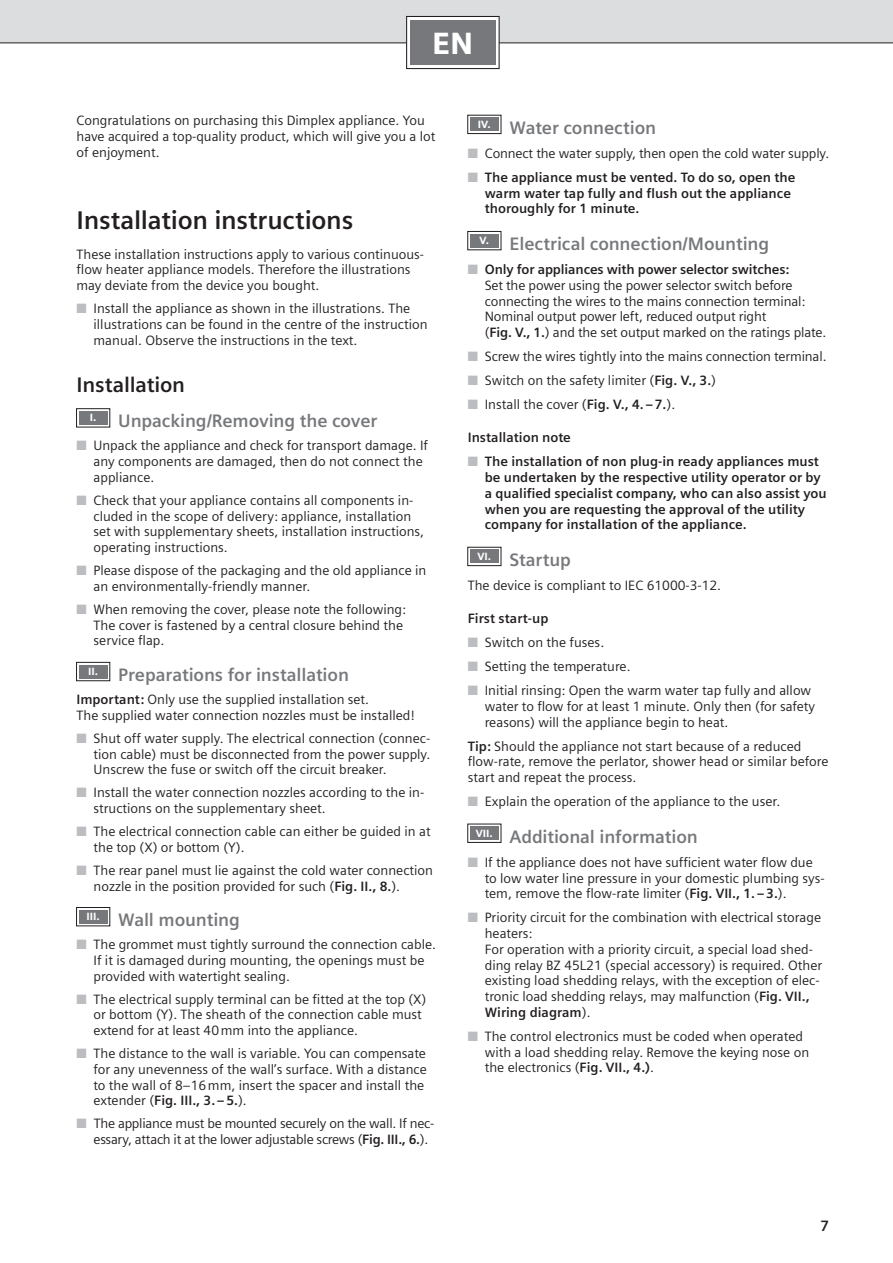
<style>
.page{position:relative;width:893px;height:1263px;background:#fff}
.page>*{position:absolute;margin:0;border:0;box-sizing:border-box;transform-origin:0 0}
.t1{font:900 30.75px "Siemens Sans";color:#fff}
.t2{font:700 25.5px "Siemens Sans";letter-spacing:-.01em;color:#231f20}
.t3{font:700 21px "Siemens Sans";letter-spacing:-.01em;color:#231f20}
.t4{font:700 18px "Siemens Sans";letter-spacing:-.005em;color:#76787b}
.t5{font:700 15px "Siemens Sans";color:#231f20}
.t6{font:13.5px/15.8px "Siemens Sans";color:#231f20}
.t7{font:700 13.5px/15.8px "Siemens Sans";color:#231f20}
.t8{font:13.5px/15.8px "Siemens Sans";letter-spacing:-.02em;color:#231f20}
.s1{color:#bcbdc0}
.s2{font-weight:700}
</style>
<div class="page">
<div style="left:0;top:0;width:893px;height:43px;background:#dcdddf"></div>
<hr style="left:0;top:43px;width:893px;height:1px;background:#231f20">
<div style="left:407px;top:16px;width:92px;height:53px;background:#fff"></div>
<div style="left:406px;top:16px;width:94px;height:53px;border:1px solid #231f20"></div>
<div style="left:410px;top:20px;width:85px;height:45px;background:#76787b"></div>
<div style="left:76px;top:408px;width:34px;height:19px;border:1px solid #231f20"></div>
<div style="left:79px;top:411px;width:29px;height:14px;background:#76787b"></div>
<svg style="left:79px;top:678px;width:29px;height:1px"></svg>
<div style="left:76px;top:662px;width:34px;height:19px;border:1px solid #231f20"></div>
<div style="left:79px;top:665px;width:29px;height:13px;background:#76787b"></div>
<div style="left:76px;top:907px;width:34px;height:19px;border:1px solid #231f20"></div>
<div style="left:79px;top:910px;width:29px;height:14px;background:#76787b"></div>
<div style="left:467px;top:115px;width:34px;height:19px;border:1px solid #231f20"></div>
<div style="left:470px;top:117px;width:29px;height:14px;background:#76787b"></div>
<div style="left:467px;top:231px;width:34px;height:19px;border:1px solid #231f20"></div>
<div style="left:470px;top:234px;width:29px;height:14px;background:#76787b"></div>
<div style="left:467px;top:547px;width:34px;height:19px;border:1px solid #231f20"></div>
<div style="left:470px;top:549px;width:29px;height:14px;background:#76787b"></div>
<div style="left:467px;top:824px;width:34px;height:19px;border:1px solid #231f20"></div>
<div style="left:470px;top:826px;width:29px;height:14px;background:#76787b"></div>
<h1 class="t1" style="left:432px;top:30px;width:43px">EN</h1>
<p class="t6" style="left:77px;top:113px;width:360px">Congratulations on purchasing this Dimplex appliance. You have acquired a top-quality product, which will give you a lot of enjoyment.</p>
<h2 class="t2" style="left:77px;top:209px;width:278px">Installation instructions</h2>
<p class="t6" style="left:77px;top:247px;width:349px">These installation instructions apply to various continuous&shy;flow heater appliance models. Therefore the illustrations may deviate from the device you bought.</p>
<p class="t6" style="left:94px;top:301px;width:335px;text-indent:-17px"><span class="s1">■</span> Install the appliance as shown in the illustrations. The illustrations can be found in the centre of the instruction manual. Observe the instructions in the text.</p>
<h3 class="t3" style="left:77px;top:375px;width:110px">Installation</h3>
<h3 class="t4" style="left:90px;top:413px;width:289px"><sup>I.</sup> Unpacking/Removing the cover</h3>
<p class="t6" style="left:94px;top:439px;width:336px;text-indent:-17px"><span class="s1">■</span> Unpack the appliance and check for transport damage. If any components are damaged, then do not connect the appliance.</p>
<p class="t6" style="left:94px;top:493px;width:332px;text-indent:-17px"><span class="s1">■</span> Check that your appliance contains all components in&shy;cluded in the scope of delivery: appliance, installation set with supplementary sheets, installation instructions, operating instructions.</p>
<p class="t6" style="left:94px;top:563px;width:334px;text-indent:-17px"><span class="s1">■</span> Please dispose of the packaging and the old appliance in an environmentally-friendly manner.</p>
<p class="t6" style="left:94px;top:602px;width:314px;text-indent:-17px"><span class="s1">■</span> When removing the cover, please note the following:<br>The cover is fastened by a central closure behind the service flap.</p>
<h3 class="t4" style="left:88px;top:666px;width:262px"><sup>II.</sup> Preparations for installation</h3>
<p class="t6" style="left:77px;top:692px;width:340px"><span class="s2">Important:</span> Only use the supplied installation set.<br>The supplied water connection nozzles must be installed!</p>
<p class="t6" style="left:94px;top:731px;width:338px;text-align:justify;text-indent:-17px"><span class="s1">■</span> Shut off water supply. The electrical connection (connec&shy;tion cable) must be disconnected from the power supply.<br>Unscrew the fuse or switch off the circuit breaker.</p>
<p class="t6" style="left:94px;top:785px;width:332px;text-indent:-17px"><span class="s1">■</span> Install the water connection nozzles according to the in&shy;structions on the supplementary sheet.</p>
<p class="t6" style="left:94px;top:824px;width:339px;text-indent:-17px"><span class="s1">■</span> The electrical connection cable can either be guided in at the top (X) or bottom (Y).</p>
<p class="t6" style="left:94px;top:863px;width:341px;text-indent:-17px"><span class="s1">■</span> The rear panel must lie against the cold water connection nozzle in the position provided for such (<span class="s2">Fig. II., 8.</span>).</p>
<h3 class="t4" style="left:86px;top:912px;width:155px"><sup>III.</sup> Wall mounting</h3>
<p class="t6" style="left:94px;top:937px;width:344px;text-indent:-17px"><span class="s1">■</span> The grommet must tightly surround the connection cable.<br>If it is damaged during mounting, the openings must be provided with watertight sealing.</p>
<p class="t6" style="left:94px;top:992px;width:334px;text-indent:-17px"><span class="s1">■</span> The electrical supply terminal can be fitted at the top (X) or bottom (Y). The sheath of the connection cable must extend for at least 40 mm into the appliance.</p>
<p class="t6" style="left:94px;top:1046px;width:335px;text-indent:-17px"><span class="s1">■</span> The distance to the wall is variable. You can compensate for any unevenness of the wall’s surface. With a distance to the wall of 8–16 mm, insert the spacer and install the extender (<span class="s2">Fig. III., 3. – 5.</span>).</p>
<p class="t8" style="left:94px;top:1116px;width:342px;text-indent:-17px"><span class="s1">■</span> The appliance must be mounted securely on the wall. If nec&shy;essary, attach it at the lower adjustable screws (<span class="s2">Fig. III., 6.</span>).</p>
<h3 class="t4" style="left:478px;top:119px;width:180px"><sup>IV.</sup> Water connection</h3>
<p class="t6" style="left:468px;top:146px;width:363px"><span class="s1">■</span> Connect the water supply, then open the cold water supply.</p>
<p class="t7" style="left:485px;top:170px;width:312px;text-indent:-17px"><span class="s1">■</span> The appliance must be vented. To do so, open the warm water tap fully and flush out the appliance thoroughly for 1 minute.</p>
<h3 class="t4" style="left:479px;top:236px;width:291px"><sup>V.</sup> Electrical connection/Mounting</h3>
<p class="t6" style="left:485px;top:262px;width:343px;text-indent:-17px"><span class="s1">■</span> <span class="s2">Only for appliances with power selector switches:<br></span>Set the power using the power selector switch before connecting the wires to the mains connection terminal:<br>Nominal output power left, reduced output right<br>(<span class="s2">Fig. V., 1.</span>) and the set output marked on the ratings plate.</p>
<p class="t6" style="left:468px;top:349px;width:360px"><span class="s1">■</span> Screw the wires tightly into the mains connection terminal.</p>
<p class="t6" style="left:468px;top:373px;width:250px"><span class="s1">■</span> Switch on the safety limiter (<span class="s2">Fig. V., 3.</span>)</p>
<p class="t6" style="left:468px;top:397px;width:209px"><span class="s1">■</span> Install the cover (<span class="s2">Fig. V., 4. – 7.</span>).</p>
<p class="t7" style="left:468px;top:430px;width:105px">Installation note</p>
<p class="t7" style="left:485px;top:454px;width:343px;text-indent:-17px"><span class="s1">■</span> The installation of non plug-in ready appliances must be undertaken by the respective utility operator or by a qualified specialist company, who can also assist you when you are requesting the approval of the utility company for installation of the appliance.</p>
<h3 class="t4" style="left:477px;top:551px;width:95px"><sup>VI.</sup> Startup</h3>
<p class="t6" style="left:468px;top:578px;width:255px">The device is compliant to IEC 61000-3-12.</p>
<p class="t7" style="left:468px;top:611px;width:82px">First start-up</p>
<p class="t6" style="left:468px;top:635px;width:138px"><span class="s1">■</span> Switch on the fuses.</p>
<p class="t6" style="left:468px;top:659px;width:164px"><span class="s1">■</span> Setting the temperature.</p>
<p class="t6" style="left:485px;top:683px;width:332px;text-indent:-17px"><span class="s1">■</span> Initial rinsing: Open the warm water tap fully and allow water to flow for at least 1 minute. Only then (for safety reasons) will the appliance begin to heat.</p>
<p class="t6" style="left:468px;top:739px;width:362px"><span class="s2">Tip:</span> Should the appliance not start because of a reduced flow-rate, remove the perlator, shower head or similar before start and repeat the process.</p>
<p class="t6" style="left:468px;top:794px;width:314px"><span class="s1">■</span> Explain the operation of the appliance to the user.</p>
<h3 class="t4" style="left:476px;top:828px;width:223px"><sup>VII.</sup> Additional information</h3>
<p class="t6" style="left:485px;top:855px;width:341px;text-indent:-17px"><span class="s1">■</span> If the appliance does not have sufficient water flow due to low water line pressure in your domestic plumbing sys&shy;tem, remove the flow-rate limiter (<span class="s2">Fig. VII., 1. – 3.</span>).</p>
<p class="t6" style="left:485px;top:910px;width:339px;text-indent:-17px"><span class="s1">■</span> Priority circuit for the combination with electrical storage heaters:<br>For operation with a priority circuit, a special load shed&shy;ding relay BZ 45L21 (special accessory) is required. Other existing load shedding relays, with the exception of elec&shy;tronic load shedding relays, may malfunction (<span class="s2">Fig. VII., Wiring diagram</span>).</p>
<p class="t6" style="left:485px;top:1029px;width:326px;text-indent:-17px"><span class="s1">■</span> The control electronics must be coded when operated with a load shedding relay. Remove the keying nose on the electronics (<span class="s2">Fig. VII., 4.)</span>.</p>
<p class="t5" style="left:820px;top:1218px;width:10px">7</p>
</div>
